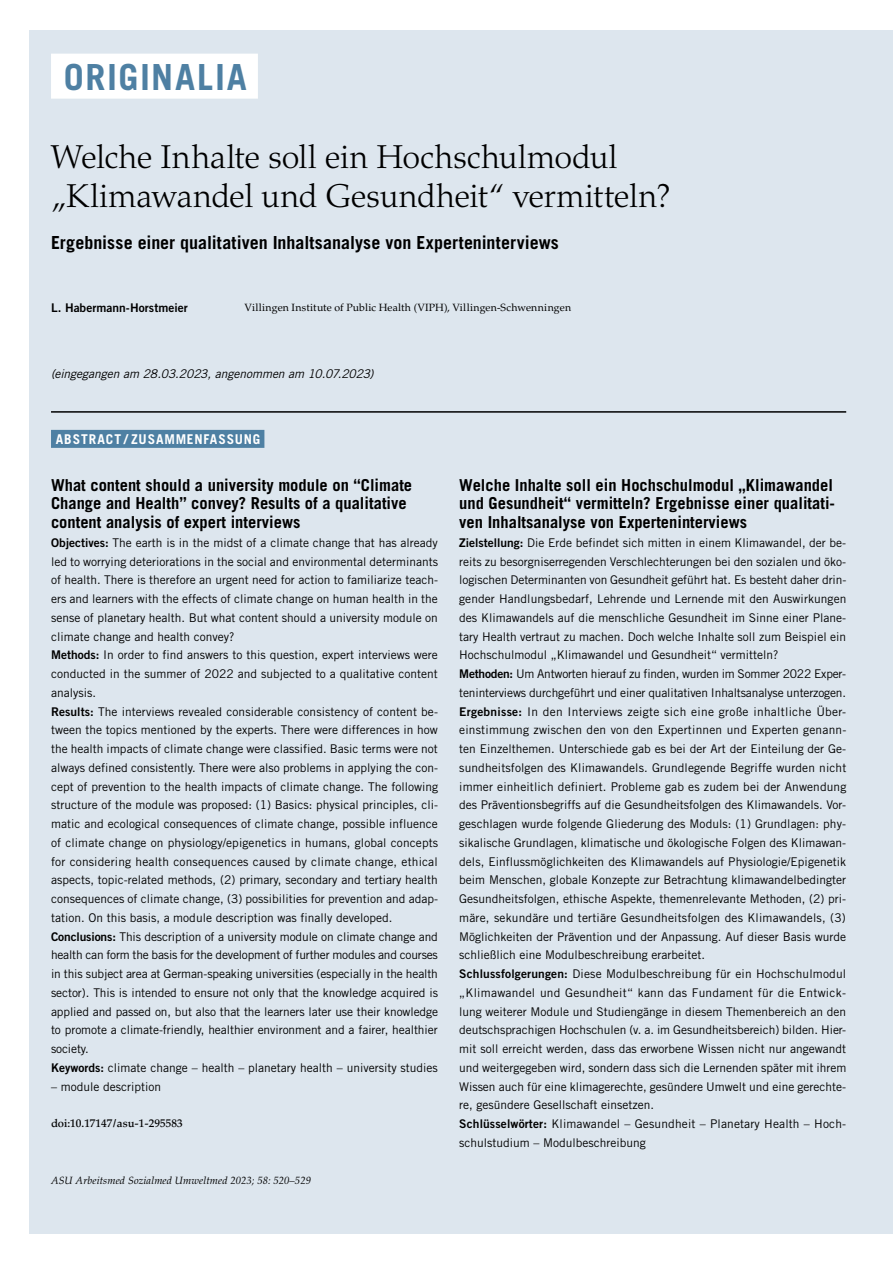
<style>
.page{position:relative;width:893px;height:1263px;background:#fff}
.page>*{position:absolute;margin:0;border:0;box-sizing:border-box;transform-origin:0 0}
.t1{font:700 36px "Trade Gothic LT Std";letter-spacing:.05em;color:#4e80a3}
.t2{font:300 33px/39px "Palatino LT Std";letter-spacing:-.005em;color:#000}
.t3{font:700 18px "Trade Gothic LT Std";color:#000}
.t4{font:700 16.5px/18.8px "Trade Gothic LT Std";color:#000}
.t5{font:700 13.5px "Trade Gothic LT Std";letter-spacing:.065em;color:#fff}
.t6{font:12px/18.8px "Trade Gothic LT Std";color:#000}
.t7{font:italic 12px "Trade Gothic LT Std";letter-spacing:-.005em;color:#000}
.t8{font:12px "Trade Gothic LT Std Bd 2";letter-spacing:.005em;color:#000}
.t9{font:500 11.25px "Palatino LT Std";color:#000}
.t10{font:10.5px "Palatino LT Std";letter-spacing:.02em;color:#000}
.t11{font:italic 10.5px "Palatino LT Std";letter-spacing:.01em;color:#000}
.s1{font-family:"Trade Gothic LT Std Bd 2"}
</style>
<div class="page">
<div style="left:30px;top:30px;width:863px;height:1203px;background:#dde6ee"></div>
<hr style="left:51px;top:411px;width:795px;height:2px;background:#000">
<div style="left:51px;top:430px;width:213px;height:18px;background:#4e80a3"></div>
<div style="left:51px;top:54px;width:207px;height:45px;background:#fff"></div>
<h1 class="t1" style="left:64px;top:55px;width:185px">ORIGINALIA</h1>
<h2 class="t2" style="left:51px;top:138px;width:622px">Welche Inhalte soll ein Hochschulmodul „Klimawandel und Gesundheit“ vermitteln?</h2>
<h3 class="t3" style="left:51px;top:231px;width:509px">Ergebnisse einer qualitativen Inhaltsanalyse von Experteninterviews</h3>
<p class="t8" style="left:51px;top:300px;width:138px">L. Habermann-Horstmeier</p>
<p class="t10" style="left:244px;top:301px;width:328px">Villingen Institute of Public Health (VIPH), Villingen-Schwenningen</p>
<p class="t7" style="left:51px;top:366px;width:324px">(eingegangen am 28.03.2023, angenommen am 10.07.2023)</p>
<p class="t5" style="left:56px;top:431px;width:206px">ABSTRACT / ZUSAMMENFASSUNG</p>
<h3 class="t4" style="left:51px;top:475px;width:363px">What content should a university module on “Climate<br>Change and Health” convey? Results of a qualitative content analysis of expert interviews</h3>
<p class="t6" style="left:51px;top:533px;width:389px"><span class="s1">Objectives:</span> The earth is in the midst of a climate change that has already led to worrying deteriorations in the social and environmental determinants of health. There is therefore an urgent need for action to familiarize teach&shy;ers and learners with the effects of climate change on human health in the sense of planetary health. But what content should a university module on climate change and health convey?<br><span class="s1">Methods:</span> In order to find answers to this question, expert interviews were conducted in the summer of 2022 and subjected to a qualitative content analysis.<br><span class="s1">Results:</span> The interviews revealed considerable consistency of content be&shy;tween the topics mentioned by the experts. There were differences in how the health impacts of climate change were classified. Basic terms were not always defined consistently. There were also problems in applying the con&shy;cept of prevention to the health impacts of climate change. The following structure of the module was proposed: (1) Basics: physical principles, cli&shy;matic and ecological consequences of climate change, possible influence of climate change on physiology/epigenetics in humans, global concepts for considering health consequences caused by climate change, ethical aspects, topic-related methods, (2) primary, secondary and tertiary health consequences of climate change, (3) possibilities for prevention and adap&shy;tation. On this basis, a module description was finally developed.<br><span class="s1">Conclusions:</span> This description of a university module on climate change and health can form the basis for the development of further modules and courses in this subject area at German-speaking universities (especially in the health sector). This is intended to ensure not only that the knowledge acquired is applied and passed on, but also that the learners later use their knowledge to promote a climate-friendly, healthier environment and a fairer, healthier society.<br><span class="s1">Keywords:</span> climate change – health – planetary health – university studies</p>
<p class="t6" style="left:51px;top:1077px;width:112px">– module description</p>
<p class="t9" style="left:51px;top:1117px;width:133px">doi:10.17147/asu-1-295583</p>
<p class="t11" style="left:51px;top:1175px;width:261px">ASU Arbeitsmed Sozialmed Umweltmed 2023; 58: 520–529</p>
<h3 class="t4" style="left:459px;top:475px;width:377px">Welche Inhalte soll ein Hochschulmodul „Klimawandel und Gesundheit“ vermitteln? Ergebnisse einer qualitati&shy;ven Inhaltsanalyse von Experteninterviews</h3>
<p class="t6" style="left:459px;top:533px;width:389px"><span class="s1">Zielstellung:</span> Die Erde befindet sich mitten in einem Klimawandel, der be&shy;reits zu besorgniserregenden Verschlechterungen bei den sozialen und öko&shy;logischen Determinanten von Gesundheit geführt hat. Es besteht daher drin&shy;gender Handlungsbedarf, Lehrende und Lernende mit den Auswirkungen des Klimawandels auf die menschliche Gesundheit im Sinne einer Plane&shy;tary Health vertraut zu machen. Doch welche Inhalte soll zum Beispiel ein Hochschulmodul „Klimawandel und Gesundheit“ vermitteln?<br><span class="s1">Methoden:</span> Um Antworten hierauf zu finden, wurden im Sommer 2022 Exper&shy;teninterviews durchgeführt und einer qualitativen Inhaltsanalyse unterzogen.<br><span class="s1">Ergebnisse:</span> In den Interviews zeigte sich eine große inhaltliche Über&shy;einstimmung zwischen den von den Expertinnen und Experten genann&shy;ten Einzelthemen. Unterschiede gab es bei der Art der Einteilung der Ge&shy;sundheitsfolgen des Klimawandels. Grundlegende Begriffe wurden nicht immer einheitlich definiert. Probleme gab es zudem bei der Anwendung des Präventionsbegriffs auf die Gesundheitsfolgen des Klimawandels. Vor&shy;geschlagen wurde folgende Gliederung des Moduls: (1) Grundlagen: phy&shy;sikalische Grundlagen, klimatische und ökologische Folgen des Klimawan&shy;dels, Einflussmöglichkeiten des Klimawandels auf Physiologie/Epigenetik beim Menschen, globale Konzepte zur Betrachtung klimawandelbedingter Gesundheitsfolgen, ethische Aspekte, themenrelevante Methoden, (2) pri&shy;märe, sekundäre und tertiäre Gesundheitsfolgen des Klimawandels, (3)<br>Möglichkeiten der Prävention und der Anpassung. Auf dieser Basis wurde schließlich eine Modulbeschreibung erarbeitet.<br><span class="s1">Schlussfolgerungen:</span> Diese Modulbeschreibung für ein Hochschulmodul „Klimawandel und Gesundheit“ kann das Fundament für die Entwick&shy;lung weiterer Module und Studiengänge in diesem Themenbereich an den deutschsprachigen Hochschulen (v. a. im Gesundheitsbereich) bilden. Hier&shy;mit soll erreicht werden, dass das erworbene Wissen nicht nur angewandt und weitergegeben wird, sondern dass sich die Lernenden später mit ihrem Wissen auch für eine klimagerechte, gesündere Umwelt und eine gerechte&shy;re, gesündere Gesellschaft einsetzen.<br><span class="s1">Schlüsselwörter:</span> Klimawandel – Gesundheit – Planetary Health – Hoch&shy;schulstudium – Modulbeschreibung</p>
</div>
